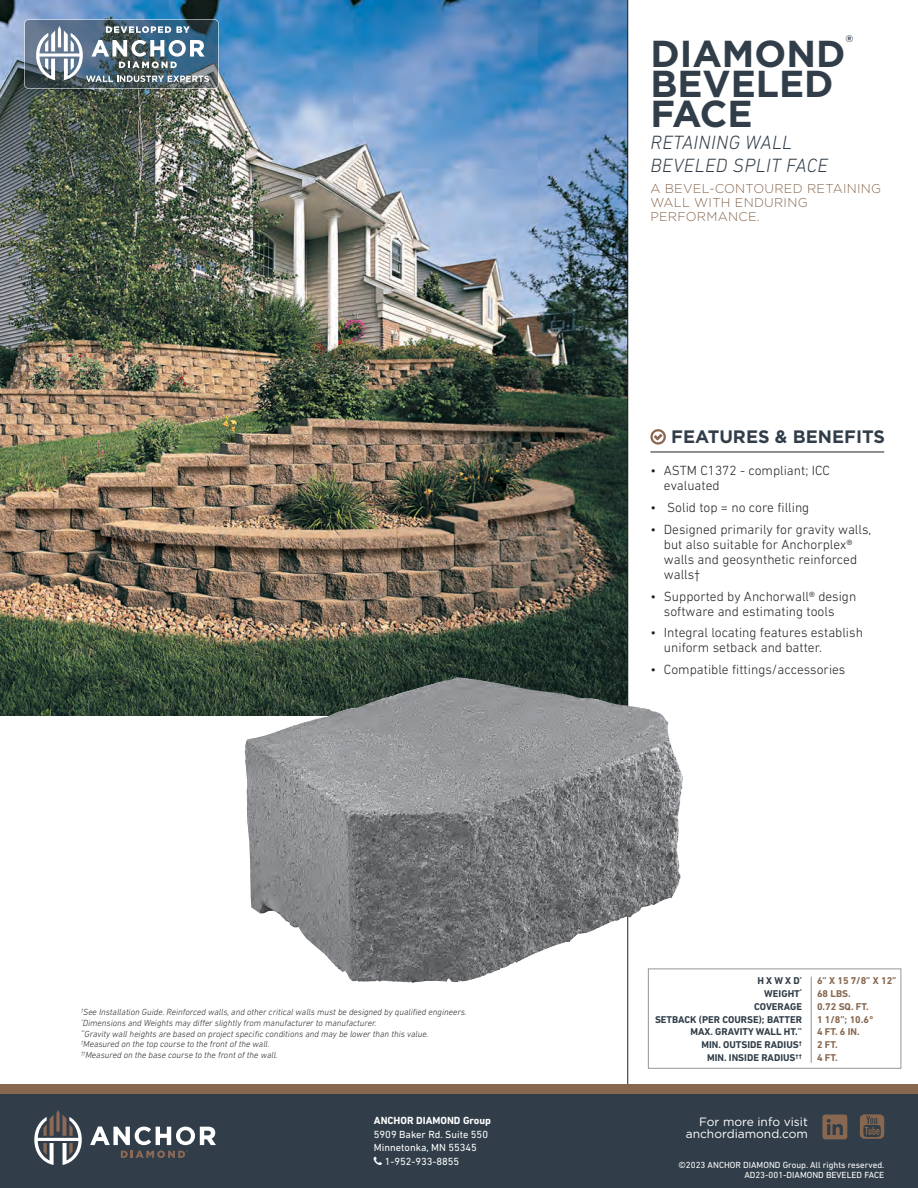
<style>
.page{position:relative;width:918px;height:1188px;background:#fff}
.page>*{position:absolute;margin:0;border:0;box-sizing:border-box;transform-origin:0 0}
.t1{font:700 37.5px/30px "Gotham";color:#313e49}
.t2{font:italic 300 19.5px/22.5px "DIN Next LT Pro";letter-spacing:.02em;color:#313e49}
.t3{font:700 18px "Gotham";color:#313e49}
.t4{font:300 13.5px/15px "DIN Next LT Pro";color:#231f20}
.t5{font:300 12.75px/14.2px "Gotham";letter-spacing:.02em;color:#886750}
.t6{font:12px/12px "Gotham";color:#fff;text-align:right}
.t7{font:10.5px "DIN Next LT Pro";color:#fff}
.t8{font:700 10.5px "DIN Next LT Pro";color:#fff}
.t9{font:700 10.05px "DIN Next LT Pro";color:#313e49}
.t10{font:700 10.05px "DIN Next LT Pro";color:#886750}
.t11{font:700 9.6px "Gotham";color:#313e49}
.t12{font:italic 300 9px/10.8px "DIN Next LT Pro";color:#231f20}
.t13{font:9px/10.5px "DIN Next LT Pro";color:#fff;text-align:right}
</style>
<div class="page">
<img style="left:0;top:0;width:627px;height:716px">
<hr style="left:627px;top:0;width:1px;height:1089px;background:#231f20">
<hr style="left:650px;top:452px;width:234px;height:1px;background:#231f20">
<svg style="left:650px;top:429px;width:16px;height:16px"></svg>
<svg style="left:24px;top:19px;width:195px;height:70px;background:#6f8392"></svg>
<div style="left:0;top:1094px;width:918px;height:94px;background:#313e49"></div>
<div style="left:0;top:1084px;width:918px;height:10px;background:#886750"></div>
<svg style="left:90px;top:1127px;width:126px;height:18px"></svg>
<svg style="left:34px;top:1110px;width:48px;height:55px"></svg>
<svg style="left:121px;top:1151px;width:67px;height:7px"></svg>
<svg style="left:860px;top:1114px;width:24px;height:25px"></svg>
<svg style="left:822px;top:1115px;width:25px;height:24px"></svg>
<img style="left:240px;top:677px;width:444px;height:309px">
<div style="left:648px;top:969px;width:253px;height:100px;border:1px solid #949698"></div>
<hr style="left:811px;top:977px;width:1px;height:86px;background:#919396">
<p class="t12" style="left:81px;top:1006px;width:387px"><sup>†</sup>See Installation Guide. Reinforced walls, and other critical walls must be designed by qualified engineers. <sup>*</sup>Dimensions and Weights may differ slightly from manufacturer to manufacturer.<br><sup>**</sup>Gravity wall heights are based on project specific conditions and may be lower than this value. <sup>†</sup>Measured on the top course to the front of the wall.<br><sup>††</sup>Measured on the base course to the front of the wall.</p>
<p class="t8" style="left:374px;top:1115px;width:119px">ANCHOR DIAMOND Group</p>
<p class="t7" style="left:374px;top:1128px;width:116px">5909 Baker Rd. Suite 550</p>
<p class="t7" style="left:374px;top:1142px;width:105px">Minnetonka, MN 55345</p>
<p class="t7" style="left:385px;top:1155px;width:76px">1-952-933-8855</p>
<p class="t11" style="left:845px;top:33px;width:9px">®</p>
<h1 class="t1" style="left:650px;top:38px;width:196px">DIAMOND</h1>
<h1 class="t1" style="left:650px;top:68px;width:185px">BEVELED<br>FACE</h1>
<h2 class="t2" style="left:650px;top:131px;width:179px">RETAINING WALL<br>BEVELED SPLIT FACE</h2>
<h3 class="t5" style="left:650px;top:181px;width:232px">A BEVEL-CONTOURED RETAINING<br>WALL WITH ENDURING<br>PERFORMANCE.</h3>
<h3 class="t3" style="left:671px;top:427px;width:215px">FEATURES &amp; BENEFITS</h3>
<h3 class="t4" style="left:664px;top:463px;width:168px;text-indent:-14px">• ASTM C1372 - compliant; ICC evaluated</h3>
<h3 class="t4" style="left:650px;top:500px;width:160px">• Solid top = no core filling</h3>
<h3 class="t4" style="left:664px;top:522px;width:209px;text-indent:-14px">• Designed primarily for gravity walls, but also suitable for Anchorplex® walls and geosynthetic reinforced walls†</h3>
<h3 class="t4" style="left:664px;top:588px;width:194px;text-indent:-14px">• Supported by Anchorwall® design software and estimating tools</h3>
<h3 class="t4" style="left:664px;top:625px;width:201px;text-indent:-14px">• Integral locating features establish uniform setback and batter.</h3>
<h3 class="t4" style="left:650px;top:662px;width:197px">• Compatible fittings/accessories</h3>
<p class="t9" style="left:757px;top:975px;width:46px">H X W X D<sup>*</sup></p>
<p class="t10" style="left:817px;top:975px;width:81px">6” X 15 7/8” X 12”</p>
<p class="t9" style="left:764px;top:987px;width:39px">WEIGHT<sup>*</sup></p>
<p class="t10" style="left:817px;top:987px;width:35px">68 LBS.</p>
<p class="t9" style="left:754px;top:1000px;width:49px">COVERAGE</p>
<p class="t10" style="left:817px;top:1000px;width:53px">0.72 SQ. FT.</p>
<p class="t9" style="left:655px;top:1013px;width:149px">SETBACK (PER COURSE); BATTER</p>
<p class="t10" style="left:817px;top:1013px;width:58px">1 1/8”; 10.6°</p>
<p class="t9" style="left:690px;top:1026px;width:113px">MAX. GRAVITY WALL HT.<sup>**</sup></p>
<p class="t10" style="left:817px;top:1026px;width:44px">4 FT. 6 IN.</p>
<p class="t9" style="left:701px;top:1039px;width:102px">MIN. OUTSIDE RADIUS<sup>†</sup></p>
<p class="t10" style="left:817px;top:1039px;width:22px">2 FT.</p>
<p class="t9" style="left:707px;top:1052px;width:96px">MIN. INSIDE RADIUS<sup>††</sup></p>
<p class="t10" style="left:817px;top:1052px;width:22px">4 FT.</p>
<h3 class="t6" style="left:686px;top:1115px;width:124px">For more info visit anchordiamond.com</h3>
<p class="t13" style="left:679px;top:1159px;width:207px">©2023 ANCHOR DIAMOND Group. All rights reserved.<br>AD23-001-DIAMOND BEVELED FACE</p>
</div>
